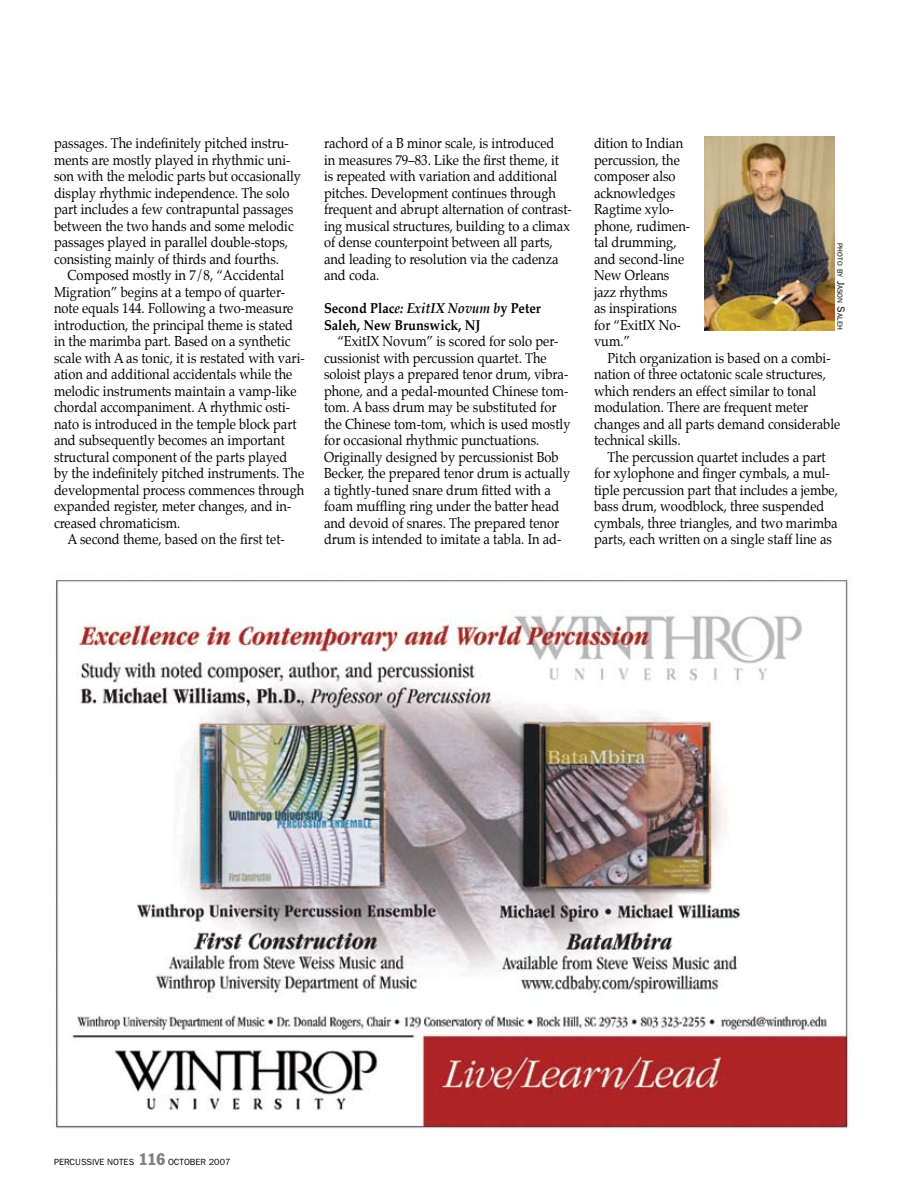
<style>
.page{position:relative;width:918px;height:1188px;background:#fff}
.page>*{position:absolute;margin:0;border:0;box-sizing:border-box;transform-origin:0 0}
.t1{font:14.25px/16.5px "Palatino";color:#000;scale:.9 1}
.t2{font:700 14.25px/16.5px "Palatino";color:#000;scale:.9 1}
.t3{font:9px "Franklin Gothic";color:#000}
.t4{font:7.35px "Franklin Gothic";color:#000}
.s1{font-style:italic}
.s2{font-size:10.5px}
.s3{font-stretch:condensed;font-size:16.5px;color:#808284}
</style>
<div class="page">
<img style="left:705px;top:137px;width:130px;height:193px">
<img style="left:55px;top:579px;width:798px;height:550px">
<p class="t1" style="left:54px;top:137px;width:276px">passages. The indefinitely pitched instru&shy;ments are mostly played in rhythmic uni&shy;son with the melodic parts but occasionally display rhythmic independence. The solo part includes a few contrapuntal passages between the two hands and some melodic passages played in parallel double-stops, consisting mainly of thirds and fourths.</p>
<p class="t1" style="left:54px;top:269px;width:280px;text-indent:14px">Composed mostly in 7/8, “Accidental Migration” begins at a tempo of quarter&shy;note equals 144. Following a two-measure introduction, the principal theme is stated in the marimba part. Based on a synthetic scale with A as tonic, it is restated with vari&shy;ation and additional accidentals while the melodic instruments maintain a vamp-like chordal accompaniment. A rhythmic osti&shy;nato is introduced in the temple block part and subsequently becomes an important structural component of the parts played by the indefinitely pitched instruments. The developmental process commences through expanded register, meter changes, and in&shy;creased chromaticism.</p>
<p class="t1" style="left:68px;top:533px;width:243px">A second theme, based on the first tet-</p>
<p class="t1" style="left:324px;top:137px;width:277px">rachord of a B minor scale, is introduced<br>in measures 79–83. Like the first theme, it<br>is repeated with variation and additional pitches. Development continues through frequent and abrupt alternation of contrast&shy;ing musical structures, building to a climax of dense counterpoint between all parts, and leading to resolution via the cadenza and coda.</p>
<p class="t2" style="left:324px;top:302px;width:242px">Second Plac<span class="s1">e: ExitIX Novum b</span>y Peter<br>Saleh, New Brunswick, NJ</p>
<p class="t1" style="left:324px;top:335px;width:275px;text-indent:14px">“ExitIX Novum” is scored for solo per&shy;cussionist with percussion quartet. The soloist plays a prepared tenor drum, vibra&shy;phone, and a pedal-mounted Chinese tom&shy;tom. A bass drum may be substituted for the Chinese tom-tom, which is used mostly for occasional rhythmic punctuations.<br>Originally designed by percussionist Bob Becker, the prepared tenor drum is actually a tightly-tuned snare drum fitted with a foam muffling ring under the batter head and devoid of snares. The prepared tenor drum is intended to imitate a tabla. In ad-</p>
<p class="t1" style="left:594px;top:137px;width:108px">dition to Indian percussion, the composer also acknowledges<br>Ragtime xylo&shy;phone, rudimen&shy;tal drumming, and second-line<br>New Orleans jazz rhythms<br>as inspirations for “ExitIX No&shy;vum.”</p>
<p class="t1" style="left:594px;top:351px;width:275px;text-indent:14px">Pitch organization is based on a combi&shy;nation of three octatonic scale structures, which renders an effect similar to tonal modulation. There are frequent meter changes and all parts demand considerable technical skills.</p>
<p class="t1" style="left:594px;top:450px;width:273px;text-indent:14px">The percussion quartet includes a part for xylophone and finger cymbals, a mul&shy;tiple percussion part that includes a jembe, bass drum, woodblock, three suspended cymbals, three triangles, and two marimba parts, each written on a single staff line as</p>
<p class="t4" style="left:844px;top:243px;width:88px;rotate:90deg">PHOTO BY <span class="s2">J</span>ASON <span class="s2">S</span>ALEH</p>
<p class="t3" style="left:54px;top:1156px;width:121px">PERCUSSIVE NOTES <span class="s3">116</span> OCTO</p>
<p class="t3" style="left:190px;top:1156px;width:42px">BER 2007</p>
</div>
